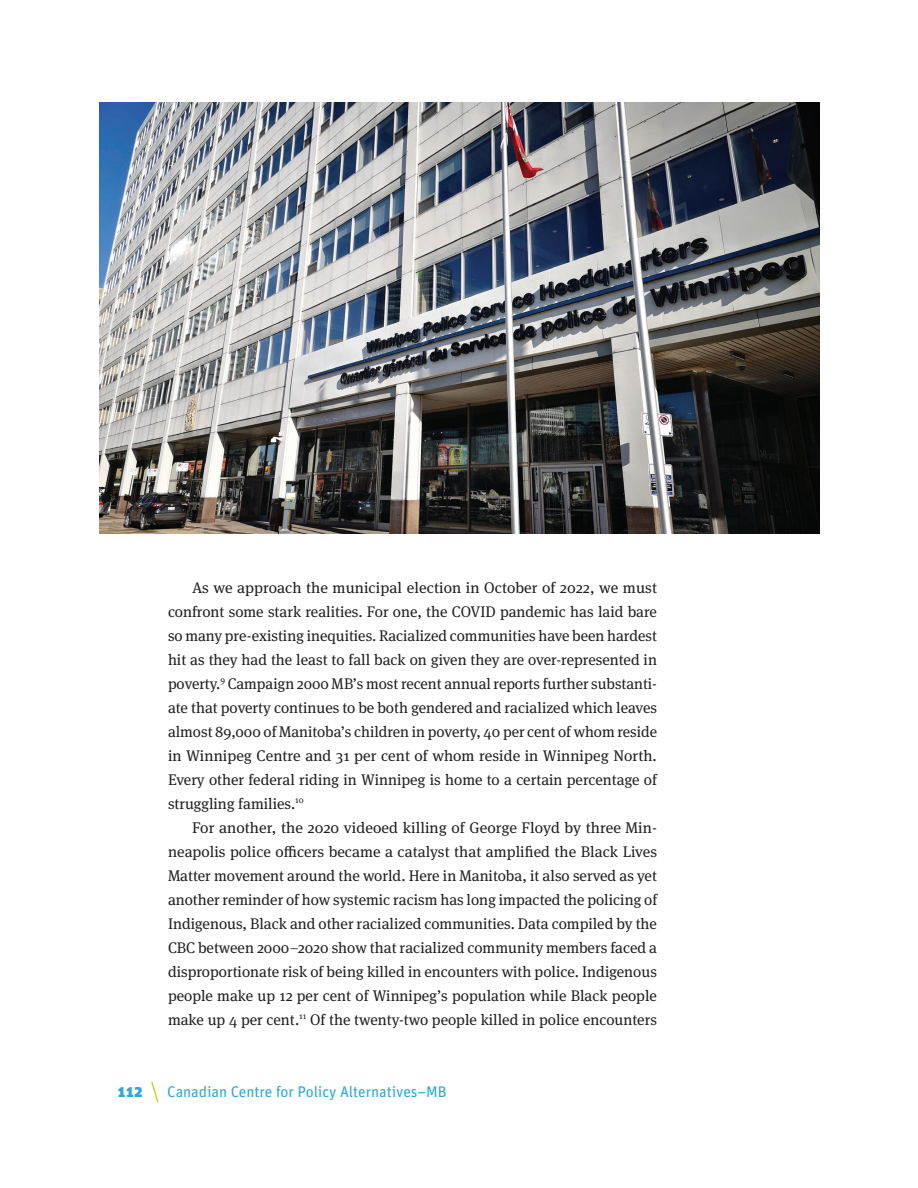
<style>
.page{position:relative;width:918px;height:1188px;background:#fff}
.page>*{position:absolute;margin:0;border:0;box-sizing:border-box;transform-origin:0 0}
.Body_text{font:15.3px/24px "Meta Serif OT";color:#231f20;text-align:justify}
.t1{font:15.3px "Unit";letter-spacing:-.005em;color:#31a8d5}
.t2{font:900 15.3px "Unit";color:#31a8d5}
</style>
<div class="page">
<svg style="left:151px;top:1081px;width:8px;height:22px"></svg>
<img style="left:99px;top:102px;width:720px;height:432px">
<p class="Body_text" style="left:168px;top:576px;width:491px;text-indent:24px">As we approach the municipal election in October of 2022, we must confront some stark realities. For one, the COVID pandemic has laid bare so many pre-existing inequities. Racialized communities have been hardest hit as they had the least to fall back on given they are over-represented in poverty.<sup>9</sup> Campaign 2000 MB’s most recent annual reports further substanti&shy;ate that poverty continues to be both gendered and racialized which leaves almost 89,000 of Manitoba’s children in poverty, 40 per cent of whom reside in Winnipeg Centre and 31 per cent of whom reside in Winnipeg North.<br>Every other federal riding in Winnipeg is home to a certain percentage of struggling families.<sup>10</sup></p>
<p class="Body_text" style="left:168px;top:816px;width:491px;text-indent:24px">For another, the 2020 videoed killing of George Floyd by three Min&shy;neapolis police officers became a catalyst that amplified the Black Lives Matter movement around the world. Here in Manitoba, it also served as yet another reminder of how systemic racism has long impacted the policing of Indigenous, Black and other racialized communities. Data compiled by the CBC between 2000–2020 show that racialized community members faced a disproportionate risk of being killed in encounters with police. Indigenous people make up 12 per cent of Winnipeg’s population while Black people make up 4 per cent.<sup>11</sup> Of the twenty-two people killed in police encounters</p>
<p class="t2" style="left:118px;top:1082px;width:26px">112</p>
<p class="t1" style="left:167px;top:1083px;width:281px">Canadian Centre for Policy Alternatives–MB</p>
</div>
